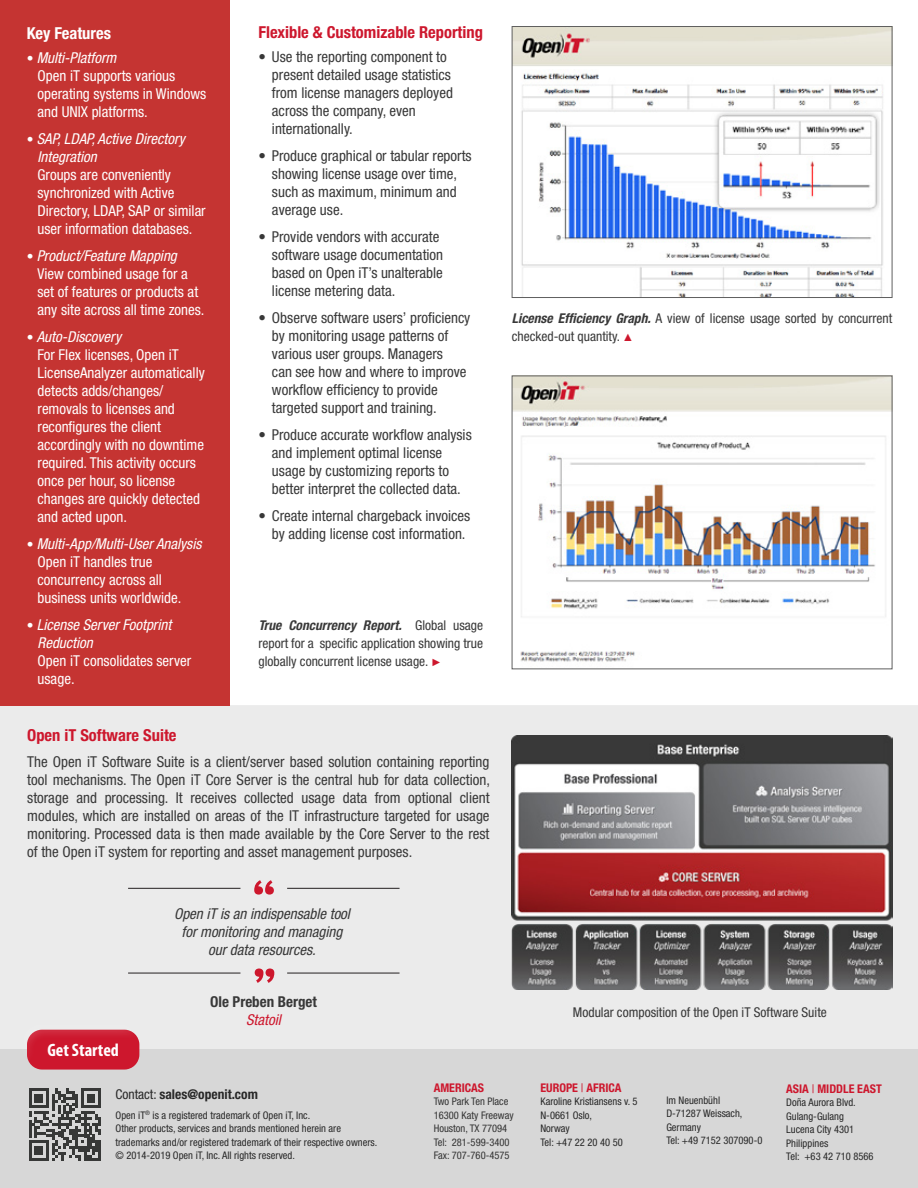
<style>
.page{position:relative;width:918px;height:1188px;background:#fff}
.page>*{position:absolute;margin:0;border:0;box-sizing:border-box;transform-origin:0 0}
.Italic{font:700 60px "nevis";color:#cd172d}
.semibold{font:700 condensed 18px "Myriad Pro";color:#fff}
.t1{font:700 condensed 16.5px "Helvetica Neue LT Std";color:#cd172d}
.t2{font:700 condensed 16.5px "Helvetica Neue LT Std";color:#fff}
.t3{font:condensed 15px/18px "Helvetica Neue LT Std";color:#383838}
.t4{font:condensed 15px/18px "Helvetica Neue LT Std";color:#fff}
.t5{font:italic condensed 15px/18px "Helvetica Neue LT Std";color:#fff}
.t6{font:italic condensed 15px/18px "Helvetica Neue LT Std";color:#383838;text-align:center}
.t7{font:700 condensed 15px/18px "Helvetica Neue LT Std";color:#383838;text-align:center}
.t8{font:condensed 13.5px/18px "Helvetica Neue LT Std";color:#383838}
.Regular{font:700 condensed 13.5px "Helvetica Neue LT Std";color:#282828}
.t9{font:700 condensed 12px "Helvetica Neue LT Std";color:#cd172d}
.Italic-2{font:condensed 10.5px "Helvetica Neue LT Std";color:#282828}
.t10{font:condensed 10.5px "Helvetica Neue LT Std";color:#343434}
.t11{font:condensed 10.5px "Helvetica Neue LT Std";color:#272727}
.s1{font-size:13.5px}
.s2{font-style:italic}
.s3{font-style:normal;font-size:13.5px}
.s4{font-style:normal}
.s5{font-weight:700;font-style:italic}
.s6{font-family:"Arial";font-weight:700;font-stretch:normal;font-size:10.5px;color:#cd172d}
.s7{font-weight:400;font-style:italic;color:#cd172d}
.s8{font-weight:400}
</style>
<div class="page">
<div style="left:0;top:705px;width:918px;height:345px;background:#ebebeb"></div>
<div style="left:0;top:0;width:230px;height:706px;background:#c53432"></div>
<div style="left:0;top:1050px;width:918px;height:138px;background:#d7d7d7"></div>
<img style="left:514px;top:28px;width:376px;height:268px">
<div style="left:512px;top:26px;width:380px;height:272px;border:1px solid #5f5f5f"></div>
<div style="left:27px;top:1030px;width:112px;height:40px;border:15px solid #cd172d;border-radius:8px"></div>
<div style="left:17px;top:1019px;width:125px;height:47px;background:#fff;opacity:.46"></div>
<img style="left:512px;top:736px;width:380px;height:254px">
<img style="left:514px;top:378px;width:376px;height:284px">
<svg style="left:29px;top:1088px;width:72px;height:73px"></svg>
<hr style="left:287px;top:888px;width:113px;height:1px;background:#231f20">
<hr style="left:128px;top:888px;width:112px;height:1px;background:#231f20">
<hr style="left:287px;top:973px;width:113px;height:1px;background:#231f20">
<hr style="left:128px;top:973px;width:112px;height:1px;background:#231f20">
<p class="t2" style="left:27px;top:23px;width:86px">Key Features</p>
<p class="t4" style="left:38px;top:49px;width:139px;text-indent:-11px"><span class="s1">•</span> <span class="s2">Multi-Platform<br></span>Open iT supports various</p>
<p class="t4" style="left:38px;top:85px;width:170px">operating systems in Windows and UNIX platforms.</p>
<p class="t5" style="left:27px;top:130px;width:160px"><span class="s3">•</span> SAP, LDAP, Active Directory</p>
<p class="t4" style="left:38px;top:148px;width:135px"><span class="s2">Integration<br></span>Groups are conveniently</p>
<p class="t4" style="left:38px;top:184px;width:138px">synchronized with Active</p>
<p class="t4" style="left:38px;top:202px;width:170px">Directory, LDAP, SAP or similar user information databases.</p>
<p class="t4" style="left:38px;top:247px;width:168px;text-indent:-11px"><span class="s1">•</span> <span class="s2">Product/Feature Mapping<br></span>View combined usage for a set of features or products at any site across all time zones.</p>
<p class="t4" style="left:38px;top:328px;width:169px;text-indent:-11px"><span class="s1">•</span> <span class="s2">Auto-Discovery<br></span>For Flex licenses, Open iT<br>LicenseAnalyzer automatically detects adds/changes/ removals to licenses and reconfigures the client accordingly with no downtime required. This activity occurs once per hour, so license changes are quickly detected and acted upon.</p>
<p class="t4" style="left:38px;top:535px;width:166px;text-indent:-11px"><span class="s1">•</span> <span class="s2">Multi-App/Multi-User Analysis<br></span>Open iT handles true concurrency across all business units worldwide.</p>
<p class="t5" style="left:38px;top:616px;width:155px;text-indent:-11px"><span class="s3">•</span> License Server Footprint<br>Reduction<br><span class="s4">Open iT consolidates server usage.</span></p>
<p class="t1" style="left:27px;top:726px;width:151px">Open iT Software Suite</p>
<p class="t1" style="left:258px;top:22px;width:226px">Flexible &amp; Customizable Reporting</p>
<p class="t3" style="left:272px;top:48px;width:183px;text-indent:-14px">• Use the reporting component to present detailed usage statistics from license managers deployed across the company, even internationally.</p>
<p class="t3" style="left:272px;top:147px;width:201px;text-indent:-14px">• Produce graphical or tabular reports showing license usage over time, such as maximum, minimum and average use.</p>
<p class="t3" style="left:272px;top:228px;width:173px;text-indent:-14px">• Provide vendors with accurate software usage documentation based on Open iT’s unalterable license metering data.</p>
<p class="t3" style="left:272px;top:309px;width:200px;text-indent:-14px">• Observe software users’ proficiency by monitoring usage patterns of various user groups. Managers<br>can see how and where to improve workflow efficiency to provide targeted support and training.</p>
<p class="t3" style="left:272px;top:426px;width:201px;text-indent:-14px">• Produce accurate workflow analysis and implement optimal license usage by customizing reports to better interpret the collected data.</p>
<p class="t3" style="left:258px;top:507px;width:213px;text-align:center">• Create internal chargeback invoices by adding license cost information.</p>
<p class="t8" style="left:258px;top:616px;width:226px;text-align:justify"><span class="s5">True Concurrency Report.</span> Global usage report for a specific application showing true globally concurrent license usage. <span class="s6">►</span></p>
<p class="t3" style="left:27px;top:752px;width:464px;text-align:justify">The Open iT Software Suite is a client/server based solution containing reporting tool mechanisms. The Open iT Core Server is the central hub for data collection, storage and processing. It receives collected usage data from optional client modules, which are installed on areas of the IT infrastructure targeted for usage monitoring. Processed data is then made available by the Core Server to the rest of the Open iT system for reporting and asset management purposes.</p>
<p class="Italic" style="left:248px;top:871px;width:30px">“</p>
<p class="t6" style="left:174px;top:905px;width:178px">Open iT is an indispensable tool for monitoring and managing our data resources.</p>
<p class="Italic" style="left:281px;top:992px;width:30px;rotate:-180deg">“</p>
<p class="semibold" style="left:47px;top:1040px;width:73px">Get Started</p>
<p class="t7" style="left:210px;top:992px;width:108px">Ole Preben Berget<br><span class="s7">Statoil</span></p>
<p class="t8" style="left:512px;top:309px;width:382px"><span class="s5">License Efficiency Graph.</span> A view of license usage sorted by concurrent checked-out quantity. <span class="s6">▲</span></p>
<p class="t8" style="left:573px;top:1003px;width:255px">Modular composition of the Open iT Software Suite</p>
<p class="Regular" style="left:116px;top:1086px;width:144px"><span class="s8">Contact:</span> sales@openit.com</p>
<p class="Italic-2" style="left:116px;top:1109px;width:196px">Open iT<sup>®</sup> is a registered trademark of Open iT, Inc.</p>
<p class="Italic-2" style="left:116px;top:1123px;width:227px">Other products, services and brands mentioned herein are</p>
<p class="Italic-2" style="left:116px;top:1136px;width:263px">trademarks and/or registered trademark of their respective owners.</p>
<p class="Italic-2" style="left:116px;top:1150px;width:181px">© 2014-2019 Open iT, Inc. All rights reserved.</p>
<p class="t9" style="left:434px;top:1080px;width:52px">AMERICAS</p>
<p class="t10" style="left:434px;top:1095px;width:76px">Two Park Ten Place</p>
<p class="t10" style="left:434px;top:1109px;width:81px">16300 Katy Freeway</p>
<p class="t10" style="left:434px;top:1122px;width:75px">Houston, TX 77094</p>
<p class="t10" style="left:434px;top:1136px;width:77px">Tel: 281-599-3400</p>
<p class="t10" style="left:434px;top:1149px;width:77px">Fax: 707-760-4575</p>
<p class="t9" style="left:540px;top:1080px;width:82px">EUROPE <span class="s8">|</span> AFRICA</p>
<p class="t11" style="left:540px;top:1095px;width:99px">Karoline Kristiansens v. 5</p>
<p class="t11" style="left:540px;top:1109px;width:53px">N-0661 Oslo,</p>
<p class="t11" style="left:540px;top:1122px;width:31px">Norway</p>
<p class="t11" style="left:540px;top:1136px;width:84px">Tel: +47 22 20 40 50</p>
<p class="Italic-2" style="left:666px;top:1094px;width:55px">Im Neuenbühl</p>
<p class="Italic-2" style="left:666px;top:1108px;width:78px">D-71287 Weissach,</p>
<p class="Italic-2" style="left:666px;top:1121px;width:36px">Germany</p>
<p class="Italic-2" style="left:666px;top:1135px;width:98px">Tel: +49 7152 307090-0</p>
<p class="t9" style="left:786px;top:1081px;width:97px">ASIA <span class="s8">|</span> MIDDLE EAST</p>
<p class="Italic-2" style="left:786px;top:1096px;width:71px">Doña Aurora Blvd.</p>
<p class="Italic-2" style="left:786px;top:1110px;width:59px">Gulang-Gulang</p>
<p class="Italic-2" style="left:786px;top:1123px;width:69px">Lucena City 4301</p>
<p class="Italic-2" style="left:786px;top:1137px;width:43px">Philippines</p>
<p class="Italic-2" style="left:786px;top:1150px;width:89px">Tel: +63 42 710 8566</p>
</div>
